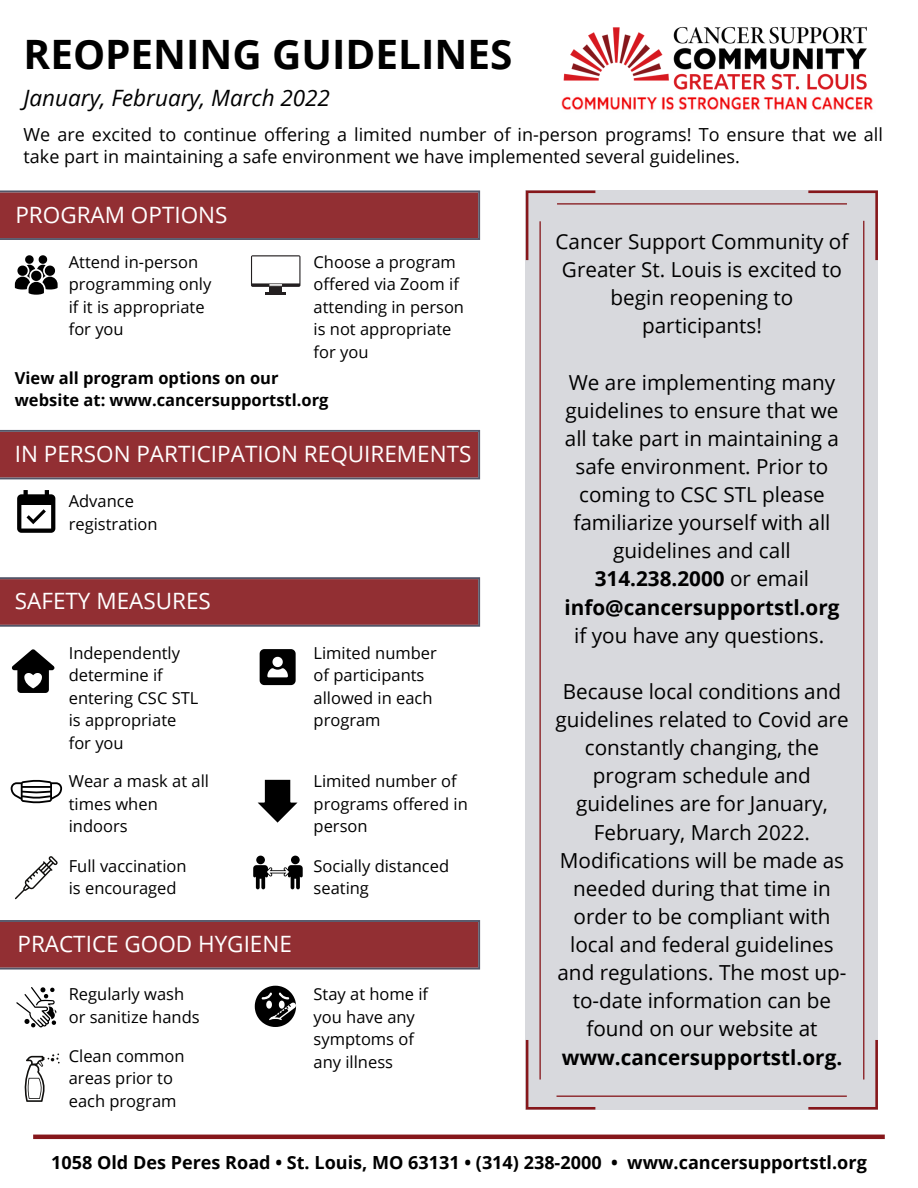
<style>
.page{position:relative;width:918px;height:1188px;background:#fff}
.page>*{position:absolute;margin:0;border:0;box-sizing:border-box;transform-origin:0 0}
.t1{font:700 40.5px "Open Sans";color:#000}
.t2{font:22.5px "Open Sans";color:#fff}
.t3{font:italic 22.5px "Open Sans";color:#000}
.t4{font:20.7px/28.2px "Open Sans";color:#000;text-align:center}
.t5{font:18px/22.5px "Open Sans";color:#000}
.t6{font:700 18px "Open Sans";color:#000}
.t7{font:16.5px/22.5px "Open Sans";color:#000}
.t8{font:700 16.5px "Open Sans";color:#000}
.s1{font-weight:700}
</style>
<div class="page">
<svg style="left:0;top:190px;width:480px;height:50px;background:#8e353a"></svg>
<svg style="left:0;top:430px;width:480px;height:49px;background:#8e3338"></svg>
<svg style="left:0;top:577px;width:480px;height:50px;background:#8e3439"></svg>
<svg style="left:0;top:920px;width:480px;height:50px;background:#8e353a"></svg>
<hr style="left:33px;top:1135px;width:852px;height:4px;background:#86171b">
<div style="left:526px;top:190px;width:352px;height:920px;background:#d8d9dd"></div>
<img style="left:563px;top:26px;width:304px;height:64px">
<img style="left:561px;top:96px;width:312px;height:14px">
<svg style="left:12px;top:649px;width:42px;height:44px"></svg>
<svg style="left:11px;top:780px;width:51px;height:23px"></svg>
<svg style="left:258px;top:780px;width:40px;height:43px"></svg>
<svg style="left:260px;top:649px;width:36px;height:36px"></svg>
<svg style="left:253px;top:856px;width:50px;height:33px"></svg>
<svg style="left:15px;top:856px;width:43px;height:43px"></svg>
<svg style="left:15px;top:255px;width:43px;height:40px"></svg>
<svg style="left:17px;top:490px;width:38px;height:43px"></svg>
<svg style="left:16px;top:987px;width:41px;height:40px"></svg>
<div style="left:269px;top:287px;width:13px;height:5px;background:#231f20"></div>
<svg style="left:251px;top:255px;width:49px;height:32px"></svg>
<hr style="left:265px;top:292px;width:21px;height:3px;background:#231f20">
<svg style="left:24px;top:1054px;width:36px;height:48px"></svg>
<svg style="left:255px;top:986px;width:41px;height:41px"></svg>
<p class="t1" style="left:24px;top:26px;width:490px">REOPENING GUIDELINES</p>
<p class="t3" style="left:24px;top:82px;width:308px">January, February, March 2022</p>
<p class="t5" style="left:24px;top:123px;width:861px">We are excited to continue offering a limited number of in-person programs! To ensure that we all take part in maintaining a safe environment we have implemented several guidelines.</p>
<p class="t2" style="left:15px;top:199px;width:214px">PROGRAM OPTIONS</p>
<p class="t7" style="left:69px;top:250px;width:144px">Attend in-person programming only if it is appropriate for you</p>
<p class="t7" style="left:314px;top:250px;width:152px">Choose a program offered via Zoom if attending in person is not appropriate for you</p>
<p class="t8" style="left:15px;top:366px;width:265px">View all program options on our</p>
<p class="t8" style="left:15px;top:389px;width:315px">website at: www.cancersupportstl.org</p>
<p class="t2" style="left:15px;top:438px;width:458px">IN PERSON PARTICIPATION REQUIREMENTS</p>
<p class="t7" style="left:69px;top:490px;width:90px">Advance registration</p>
<p class="t2" style="left:15px;top:585px;width:198px">SAFETY MEASURES</p>
<p class="t7" style="left:69px;top:641px;width:131px">Independently determine if entering CSC STL</p>
<p class="t7" style="left:69px;top:709px;width:109px">is appropriate</p>
<p class="t7" style="left:69px;top:731px;width:56px">for you</p>
<p class="t7" style="left:69px;top:770px;width:142px">Wear a mask at all times when indoors</p>
<p class="t7" style="left:314px;top:770px;width:156px">Limited number of programs offered in person</p>
<p class="t7" style="left:314px;top:641px;width:125px">Limited number</p>
<p class="t7" style="left:314px;top:664px;width:120px">of participants allowed in each program</p>
<p class="t7" style="left:69px;top:854px;width:119px">Full vaccination</p>
<p class="t7" style="left:69px;top:877px;width:109px">is encouraged</p>
<p class="t2" style="left:17px;top:928px;width:276px">PRACTICE GOOD HYGIENE</p>
<p class="t7" style="left:69px;top:983px;width:117px">Regularly wash</p>
<p class="t7" style="left:69px;top:1005px;width:132px">or sanitize hands</p>
<p class="t7" style="left:69px;top:1044px;width:117px">Clean common areas prior to</p>
<p class="t7" style="left:69px;top:1089px;width:109px">each program</p>
<p class="t7" style="left:314px;top:854px;width:137px">Socially distanced seating</p>
<p class="t7" style="left:314px;top:983px;width:116px">Stay at home if</p>
<p class="t7" style="left:314px;top:1005px;width:103px">you have any symptoms of</p>
<p class="t7" style="left:314px;top:1050px;width:81px">any illness</p>
<p class="t4" style="left:556px;top:227px;width:294px">Cancer Support Community of<br>Greater St. Louis is excited to begin reopening to participants!</p>
<p class="t4" style="left:565px;top:367px;width:276px">We are implementing many guidelines to ensure that we all take part in maintaining a safe environment. Prior to coming to CSC STL please familiarize yourself with all guidelines and call<br><span class="s1">314.238.2000</span> or email <span class="s1">info@cancersupportstl.org</span></p>
<p class="t4" style="left:574px;top:621px;width:252px">if you have any questions.</p>
<p class="t4" style="left:555px;top:677px;width:295px">Because local conditions and guidelines related to Covid are constantly changing, the program schedule and guidelines are for January,<br>February, March 2022.<br>Modifications will be made as needed during that time in order to be compliant with local and federal guidelines and regulations. The most up&shy;to-date information can be found on our website at <span class="s1">www.cancersupportstl.org.</span></p>
<p class="t6" style="left:51px;top:1150px;width:817px">1058 Old Des Peres Road • St. Louis, MO 63131 • (314) 238-2000 • www.cancersupportstl.org</p>
</div>
